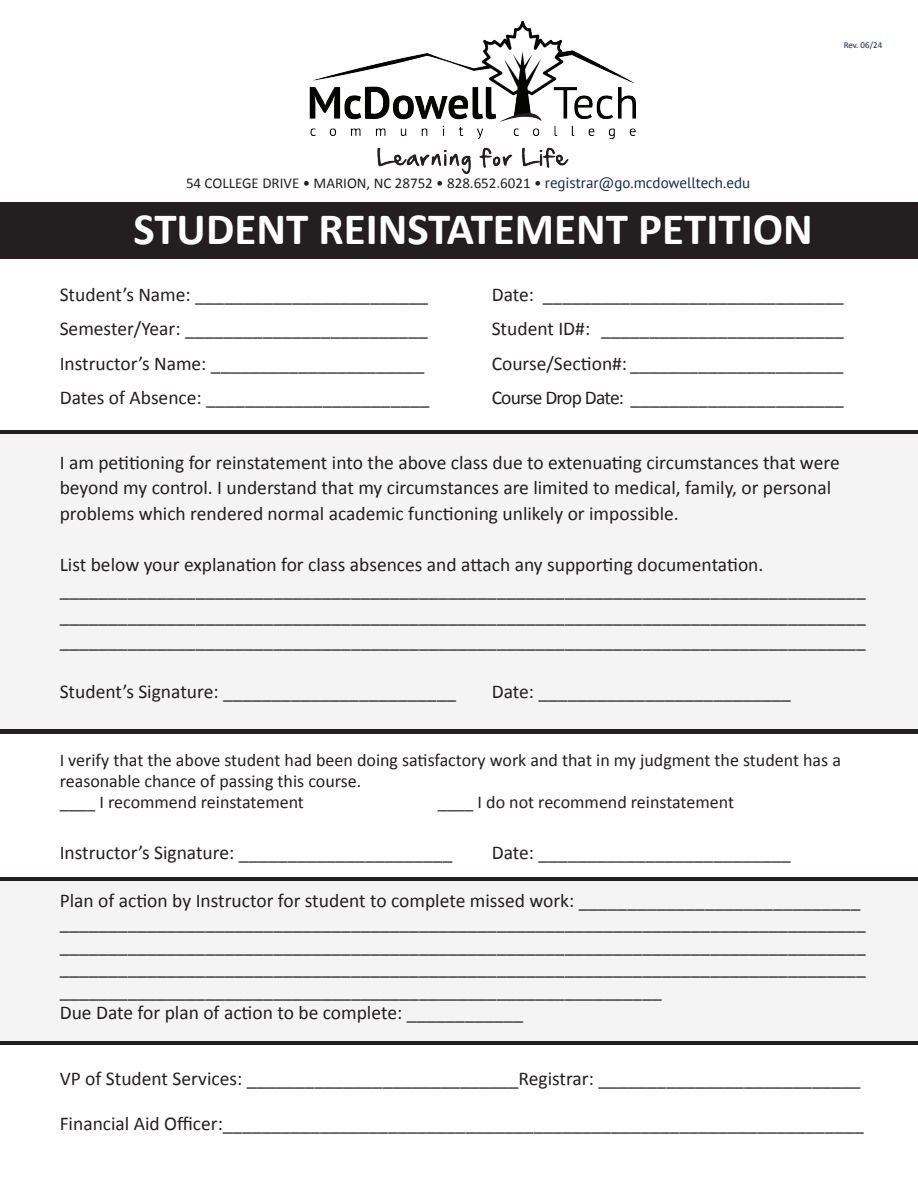
<style>
.page{position:relative;width:918px;height:1188px;background:#fff}
.page>*{position:absolute;margin:0;border:0;box-sizing:border-box;transform-origin:0 0}
.t1{font:700 45px "Calibri";color:#fff}
.t2{font:19.5px/25.5px "Calibri";color:#231f20}
.t3{font:19.5px "Calibri";letter-spacing:-.04em;color:#231f20}
.t4{font:18px/21px "Calibri";color:#231f20}
.t5{font:15px "Calibri";color:#231f20}
.t6{font:9px "Calibri";letter-spacing:-.005em;color:#122649}
.s1{font-family:"PT Sans";color:#122649}
</style>
<div class="page">
<div style="left:0;top:432px;width:918px;height:300px;background:#f4f4f4"></div>
<hr style="left:0;top:430px;width:918px;height:4px;background:#231f20">
<div style="left:0;top:729px;width:918px;height:5px;background:#231f20"></div>
<div style="left:0;top:877px;width:918px;height:168px;background:#f4f4f4"></div>
<div style="left:0;top:202px;width:918px;height:57px;background:#231f20"></div>
<img style="left:309px;top:22px;width:327px;height:151px">
<p class="t6" style="left:844px;top:40px;width:40px">Rev. 06/24</p>
<p class="t5" style="left:186px;top:174px;width:566px">54 COLLEGE DRIVE • MARION, NC 28752 • 828.652.6021 • <span class="s1">registrar@go.mcdowelltech.edu</span></p>
<p class="t1" style="left:134px;top:200px;width:681px">STUDENT REINSTATEMENT PETITION</p>
<p class="t2" style="left:60px;top:282px;width:370px">Student’s Name: ________________________</p>
<p class="t2" style="left:492px;top:282px;width:354px">Date: _______________________________</p>
<p class="t2" style="left:60px;top:316px;width:370px">Semester/Year: _________________________</p>
<p class="t2" style="left:492px;top:316px;width:354px">Student ID#: _________________________</p>
<p class="t2" style="left:60px;top:351px;width:366px">Instructor’s Name: ______________________</p>
<p class="t2" style="left:492px;top:351px;width:353px">Course/Section#: ______________________</p>
<p class="t2" style="left:60px;top:385px;width:371px">Dates of Absence: _______________________</p>
<p class="t3" style="left:492px;top:385px;width:354px">Course Drop Date: ______________________</p>
<p class="t2" style="left:60px;top:450px;width:782px">I am petitioning for reinstatement into the above class due to extenuating circumstances that were beyond my control. I understand that my circumstances are limited to medical, family, or personal problems which rendered normal academic functioning unlikely or impossible.</p>
<p class="t2" style="left:60px;top:552px;width:705px">List below your explanation for class absences and attach any supporting documentation.</p>
<p class="t2" style="left:60px;top:577px;width:808px;text-align:justify">___________________________________________________________________________________ ___________________________________________________________________________________ ___________________________________________________________________________________</p>
<p class="t2" style="left:60px;top:679px;width:398px">Student’s Signature: ________________________</p>
<p class="t2" style="left:492px;top:679px;width:301px">Date: __________________________</p>
<p class="t4" style="left:60px;top:749px;width:783px">I verify that the above student had been doing satisfactory work and that in my judgment the student has a reasonable chance of passing this course.</p>
<p class="t4" style="left:60px;top:791px;width:246px">____ I recommend reinstatement</p>
<p class="t4" style="left:438px;top:791px;width:298px">____ I do not recommend reinstatement</p>
<p class="t2" style="left:60px;top:840px;width:394px">Instructor’s Signature: ______________________</p>
<p class="t2" style="left:492px;top:840px;width:301px">Date: __________________________</p>
<p class="t2" style="left:60px;top:889px;width:808px;line-height:22.5px">Plan of action by Instructor for student to complete missed work: _____________________________ ___________________________________________________________________________________ ___________________________________________________________________________________ ___________________________________________________________________________________ ______________________________________________________________</p>
<p class="t2" style="left:60px;top:1000px;width:465px">Due Date for plan of action to be complete: ____________</p>
<p class="t2" style="left:60px;top:1066px;width:802px">VP of Student Services: ____________________________Registrar: ___________________________</p>
<p class="t2" style="left:60px;top:1111px;width:806px">Financial Aid Officer:__________________________________________________________________</p>
</div>
